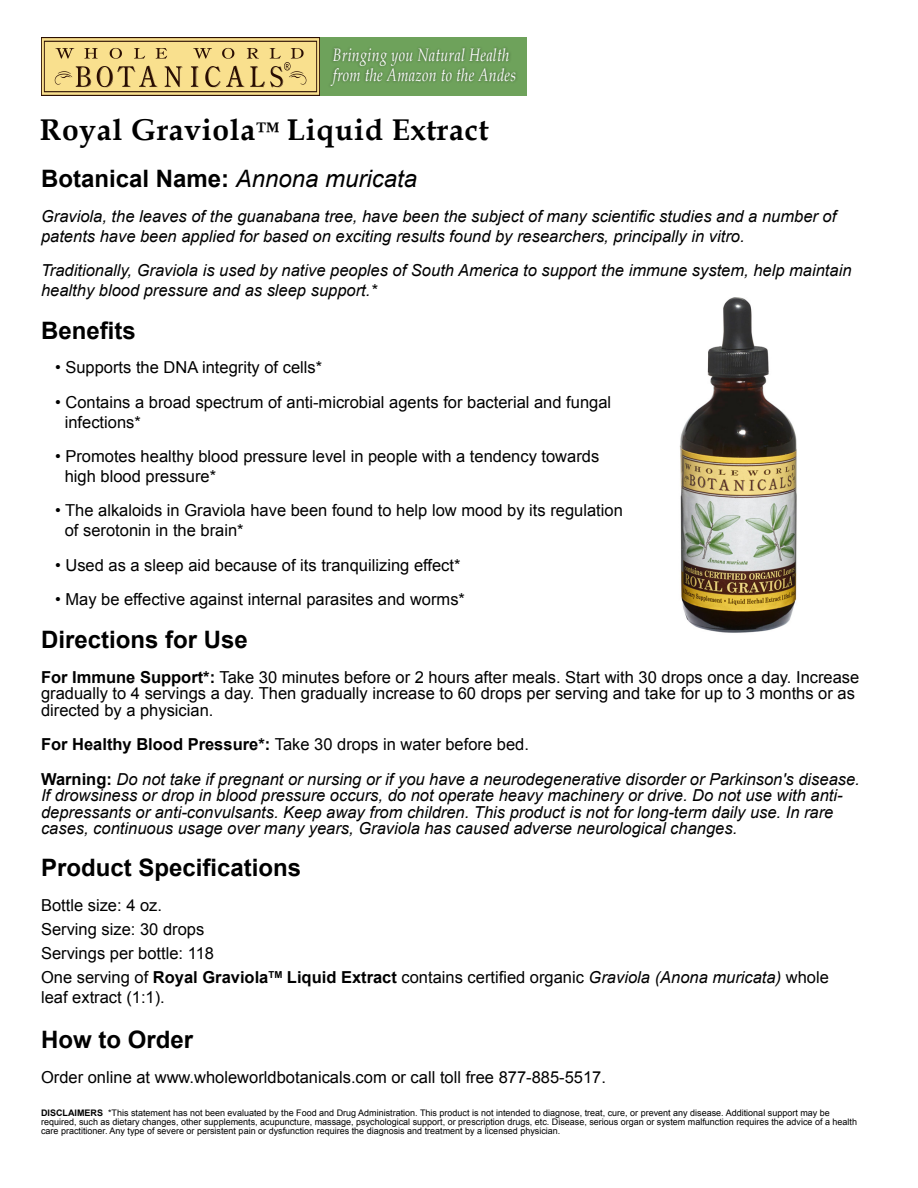
<style>
.page{position:relative;width:918px;height:1188px;background:#fff}
.page>*{position:absolute;margin:0;border:0;box-sizing:border-box;transform-origin:0 0}
.t1{font:700 30px "Book Antiqua";letter-spacing:.02em;color:#000}
.t2{font:700 24px "Arial";color:#000}
.t3{font:italic 18px/20px "Book Antiqua";letter-spacing:.02em;color:#fcfcfc;scale:.79 1}
.t4{font:16.5px/24.2px "Arial";color:#000}
.t5{font:italic 16.5px/16.5px "Arial";color:#000}
.t6{font:9px/9.3px "Arial";color:#000}
.s1{font-size:24px}
.s2{font-weight:400;font-style:italic}
.s3{font-weight:700}
.s4{font-weight:700;font-style:normal}
.s5{font-style:normal}
.s6{font-style:italic}
</style>
<div class="page">
<img style="left:679px;top:297px;width:118px;height:336px">
<div style="left:319px;top:38px;width:208px;height:58px;background:#6ea25b"></div>
<img style="left:330px;top:47px;width:187px;height:39px">
<img style="left:41px;top:38px;width:278px;height:58px">
<p class="t3" style="left:333px;top:47px;width:233px">Bringing you Natural Health from the Amazon to the Andes</p>
<h1 class="t1" style="left:40px;top:118px;width:450px">Royal Graviola<span class="s1">™</span> Liquid Extract</h1>
<h2 class="t2" style="left:41px;top:170px;width:378px">Botanical Name: <span class="s2">Annona muricata</span></h2>
<p class="t5" style="left:41px;top:208px;width:797px;line-height:19.6px">Graviola, the leaves of the guanabana tree, have been the subject of many scientific studies and a number of patents have been applied for based on exciting results found by researchers, principally in vitro.</p>
<p class="t5" style="left:41px;top:262px;width:812px;line-height:19.6px">Traditionally, Graviola is used by native peoples of South America to support the immune system, help maintain healthy blood pressure and as sleep support.*</p>
<h2 class="t2" style="left:41px;top:321px;width:96px">Benefits</h2>
<p class="t4" style="left:55px;top:357px;width:269px">• Supports the DNA integrity of cells*</p>
<p class="t4" style="left:65px;top:394px;width:548px;line-height:19.6px;text-indent:-10px">• Contains a broad spectrum of anti-microbial agents for bacterial and fungal infections*</p>
<p class="t4" style="left:65px;top:448px;width:536px;line-height:19.6px;text-indent:-10px">• Promotes healthy blood pressure level in people with a tendency towards high blood pressure*</p>
<p class="t4" style="left:65px;top:502px;width:560px;line-height:19.6px;text-indent:-10px">• The alkaloids in Graviola have been found to help low mood by its regulation of serotonin in the brain*</p>
<p class="t4" style="left:55px;top:554px;width:407px">• Used as a sleep aid because of its tranquilizing effect*</p>
<p class="t4" style="left:55px;top:589px;width:411px">• May be effective against internal parasites and worms*</p>
<h2 class="t2" style="left:41px;top:631px;width:208px">Directions for Use</h2>
<p class="t4" style="left:41px;top:670px;width:820px;line-height:16.5px"><span class="s3">For Immune Support*:</span> Take 30 minutes before or 2 hours after meals. Start with 30 drops once a day. Increase gradually to 4 servings a day. Then gradually increase to 60 drops per serving and take for up to 3 months or as directed by a physician.</p>
<p class="t5" style="left:41px;top:729px;width:820px;line-height:34.5px"><span class="s4">For Healthy Blood Pressure*:</span> <span class="s5">Take 30 drops in water before bed.<br></span><span class="s4">Warning:</span> Do not take if pregnant or nursing or if you have a neurodegenerative disorder or Parkinson's disease.</p>
<p class="t5" style="left:41px;top:789px;width:803px">If drowsiness or drop in blood pressure occurs, do not operate heavy machinery or drive. Do not use with anti&shy;depressants or anti-convulsants. Keep away from children. This product is not for long-term daily use. In rare cases, continuous usage over many years, Graviola has caused adverse neurological changes.</p>
<h2 class="t2" style="left:41px;top:859px;width:262px">Product Specifications</h2>
<p class="t4" style="left:41px;top:895px;width:789px">Bottle size: 4 oz.<br>Serving size: 30 drops<br>Servings per bottle: 118<br>One serving of <span class="s3">Royal Graviola</span><sup>TM</sup> <span class="s3">Liquid Extract</span> contains certified organic <span class="s6">Graviola (Anona muricata)</span> whole</p>
<p class="t4" style="left:41px;top:986px;width:125px">leaf extract (1:1).</p>
<h2 class="t2" style="left:41px;top:1031px;width:154px">How to Order</h2>
<p class="t4" style="left:41px;top:1067px;width:566px">Order online at www.wholeworldbotanicals.com or call toll free 877-885-5517.</p>
<p class="t6" style="left:41px;top:1109px;width:818px"><span class="s3">DISCLAIMERS</span> *This statement has not been evaluated by the Food and Drug Administration. This product is not intended to diagnose, treat, cure, or prevent any disease. Additional support may be required, such as dietary changes, other supplements, acupuncture, massage, psychological support, or prescription drugs, etc. Disease, serious organ or system malfunction requires the advice of a health care practitioner. Any type of severe or persistent pain or dysfunction requires the diagnosis and treatment by a licensed physician.</p>
</div>
